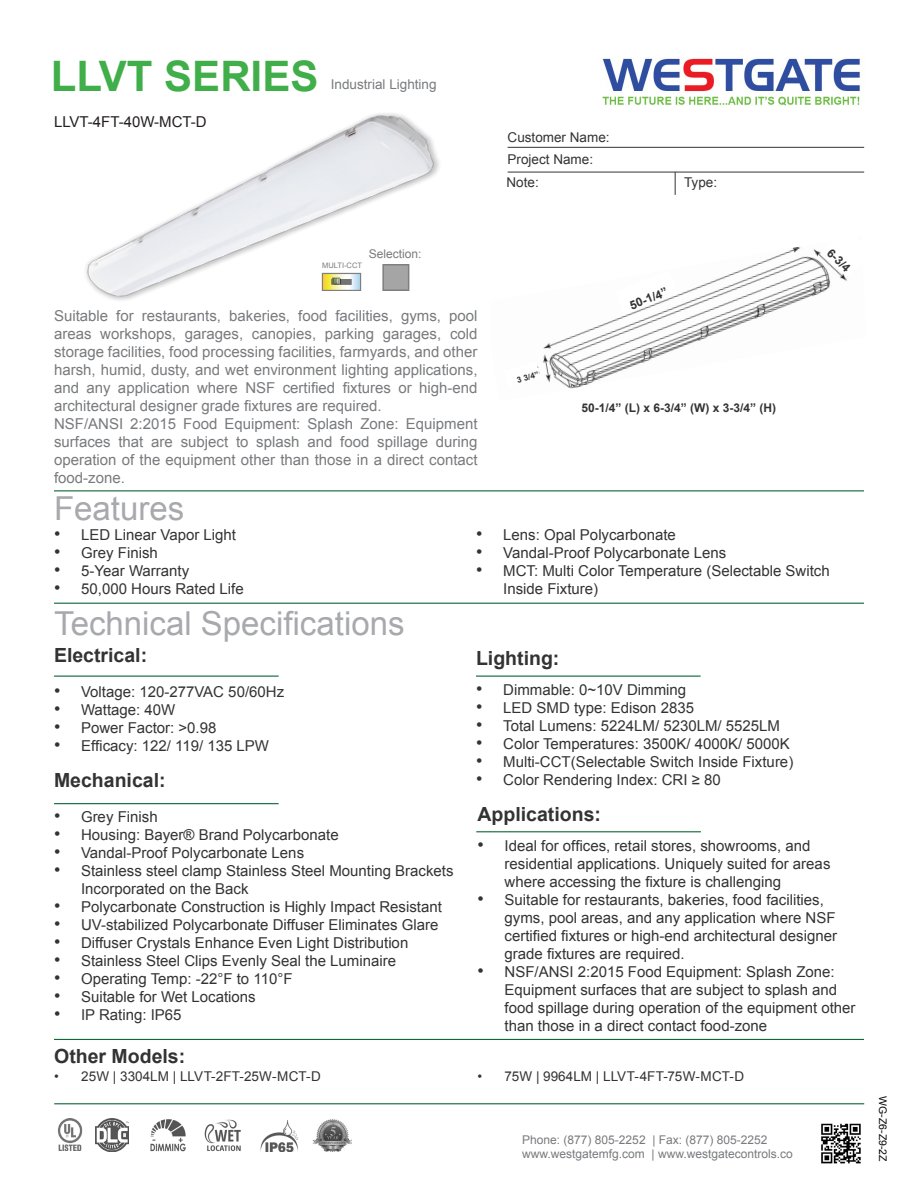
<style>
.page{position:relative;width:918px;height:1188px;background:#fff}
.page>*{position:absolute;margin:0;border:0;box-sizing:border-box;transform-origin:0 0}
.t1{font:700 42px "Arial";color:#40ae49}
.t2{font:33px "Arial";color:#a8a9ad}
.t3{font:700 19.5px "Arial";color:#333}
.t4{font:15px/18px "Arial";color:#333}
.t5{font:15px/18px "Arial";color:#323332}
.t6{font:15px/18px "Arial";color:#787a7d;text-align:justify}
.t7{font:15px "Arial";color:#231f20}
.t8{font:13.5px "Arial";color:#333}
.t9{font:13.5px "Arial";color:#787a7d}
.t10{font:12px "Arial";color:#787a7d}
.t11{font:700 12px "Arial";color:#333}
.t12{font:10.5px "Arial";color:#040503}
.t13{font:700 8.25px "Arial";color:#333}
.t14{font:7.5px "Arial";color:#787a7d}
.s1{font-size:18px}
.s2{color:#323332}
</style>
<div class="page">
<img style="left:86px;top:113px;width:353px;height:188px">
<hr style="left:54px;top:490px;width:810px;height:1px;background:#0d6736">
<hr style="left:508px;top:147px;width:356px;height:1px;background:#333">
<svg style="left:675px;top:173px;width:1px;height:22px"></svg>
<hr style="left:508px;top:172px;width:356px;height:1px;background:#333">
<hr style="left:54px;top:603px;width:810px;height:1px;background:#0d6736">
<hr style="left:54px;top:676px;width:225px;height:1px;background:#0d6736">
<hr style="left:476px;top:676px;width:225px;height:1px;background:#0d6736">
<hr style="left:54px;top:803px;width:225px;height:1px;background:#0d6736">
<img style="left:602px;top:58px;width:258px;height:48px">
<hr style="left:54px;top:1103px;width:810px;height:1px;background:#0d6736">
<img style="left:821px;top:1123px;width:40px;height:41px">
<img style="left:543px;top:246px;width:304px;height:143px">
<svg style="left:615px;top:270px;width:63px;height:45px"></svg>
<svg style="left:821px;top:246px;width:26px;height:31px"></svg>
<img style="left:324px;top:275px;width:35px;height:14px">
<div style="left:322px;top:273px;width:39px;height:18px;border:1px solid #7f7f7f"></div>
<hr style="left:54px;top:1039px;width:810px;height:1px;background:#0d6736">
<div style="left:382px;top:264px;width:27px;height:27px;background:#a6a5a5;border:2px solid #7f7f7f"></div>
<img style="left:150px;top:1119px;width:36px;height:33px">
<img style="left:204px;top:1119px;width:37px;height:32px">
<img style="left:58px;top:1119px;width:25px;height:32px">
<img style="left:96px;top:1119px;width:33px;height:33px">
<img style="left:260px;top:1120px;width:39px;height:32px">
<img style="left:313px;top:1119px;width:39px;height:33px">
<hr style="left:476px;top:831px;width:225px;height:1px;background:#0d6736">
<p class="t1" style="left:51px;top:48px;width:269px">LLVT SERIES</p>
<p class="t7" style="left:54px;top:112px;width:154px">LLVT-4FT-40W-MCT-D</p>
<p class="t9" style="left:331px;top:75px;width:107px">Industrial Lighting</p>
<p class="t10" style="left:369px;top:246px;width:54px">Selection:</p>
<p class="t14" style="left:322px;top:261px;width:41px">MULTI-CCT</p>
<p class="t6" style="left:54px;top:307px;width:425px">Suitable for restaurants, bakeries, food facilities, gyms, pool areas workshops, garages, canopies, parking garages, cold storage facilities, food processing facilities, farmyards, and other harsh, humid, dusty, and wet environment lighting applications, and any application where NSF certified fixtures or high-end architectural designer grade fixtures are required.</p>
<p class="t6" style="left:54px;top:415px;width:425px">NSF/ANSI 2:2015 Food Equipment: Splash Zone: Equipment surfaces that are subject to splash and food spillage during operation of the equipment other than those in a direct contact food-zone.</p>
<p class="t2" style="left:54px;top:487px;width:132px">Features</p>
<p class="t8" style="left:508px;top:128px;width:104px">Customer Name:</p>
<p class="t8" style="left:508px;top:150px;width:87px">Project Name:</p>
<p class="t8" style="left:507px;top:173px;width:34px">Note:</p>
<p class="t8" style="left:684px;top:173px;width:35px">Type:</p>
<p class="t13" style="left:516px;top:375px;width:24px;rotate:-15deg">3 3/4”</p>
<p class="t11" style="left:627px;top:299px;width:42px;rotate:-22deg">50-1/4”</p>
<p class="t11" style="left:582px;top:400px;width:196px">50-1/4” (L) x 6-3/4” (W) x 3-3/4” (H)</p>
<p class="t11" style="left:835px;top:245px;width:29px;rotate:44deg">6-3/4</p>
<p class="t4" style="left:54px;top:526px;width:183px"><span class="s1">•</span> LED Linear Vapor Light</p>
<p class="t4" style="left:54px;top:544px;width:105px"><span class="s1">•</span> Grey Finish</p>
<p class="t4" style="left:54px;top:562px;width:137px"><span class="s1">•</span> 5-Year Warranty</p>
<p class="t4" style="left:54px;top:580px;width:191px"><span class="s1">•</span> 50,000 Hours Rated Life</p>
<p class="t2" style="left:54px;top:602px;width:352px">Technical Specifications</p>
<p class="t3" style="left:54px;top:643px;width:95px">Electrical:</p>
<p class="t4" style="left:54px;top:683px;width:232px"><span class="s1">•</span> Voltage: 120-277VAC 50/60Hz</p>
<p class="t4" style="left:54px;top:701px;width:123px"><span class="s1">•</span> Wattage: 40W</p>
<p class="t4" style="left:54px;top:719px;width:164px"><span class="s1">•</span> Power Factor: &gt;0.98</p>
<p class="t4" style="left:54px;top:737px;width:217px"><span class="s1">•</span> Efficacy: 122/ 119/ 135 LPW</p>
<p class="t3" style="left:54px;top:767px;width:113px">Mechanical:</p>
<p class="t4" style="left:54px;top:808px;width:105px"><span class="s1">•</span> Grey Finish</p>
<p class="t4" style="left:54px;top:826px;width:286px"><span class="s1">•</span> Housing: Bayer® Brand Polycarbonate</p>
<p class="t4" style="left:54px;top:844px;width:252px"><span class="s1">•</span> Vandal-Proof Polycarbonate Lens</p>
<p class="t4" style="left:81px;top:862px;width:374px;text-indent:-27px"><span class="s1">•</span> Stainless steel clamp Stainless Steel Mounting Brackets<br>Incorporated on the Back</p>
<p class="t4" style="left:54px;top:898px;width:389px"><span class="s1">•</span> Polycarbonate Construction is Highly Impact Resistant</p>
<p class="t4" style="left:54px;top:916px;width:386px"><span class="s1">•</span> UV-stabilized Polycarbonate Diffuser Eliminates Glare</p>
<p class="t4" style="left:54px;top:934px;width:356px"><span class="s1">•</span> Diffuser Crystals Enhance Even Light Distribution</p>
<p class="t4" style="left:54px;top:952px;width:344px"><span class="s1">•</span> Stainless Steel Clips Evenly Seal the Luminaire</p>
<p class="t4" style="left:54px;top:970px;width:240px"><span class="s1">•</span> Operating Temp: -22°F to 110°F</p>
<p class="t4" style="left:54px;top:988px;width:203px"><span class="s1">•</span> Suitable for Wet Locations</p>
<p class="t5" style="left:54px;top:1006px;width:129px"><span class="s1">•</span> IP Rating: IP65</p>
<p class="t4" style="left:476px;top:526px;width:201px"><span class="s1">•</span> Lens: Opal Polycarbonate</p>
<p class="t4" style="left:476px;top:544px;width:252px"><span class="s1">•</span> Vandal-Proof Polycarbonate Lens</p>
<p class="t5" style="left:503px;top:562px;width:328px;text-indent:-27px"><span class="s1">•</span> MCT: Multi Color Temperature (Selectable Switch<br>Inside Fixture)</p>
<p class="t3" style="left:476px;top:646px;width:85px">Lighting:</p>
<p class="t5" style="left:476px;top:681px;width:211px"><span class="s1">•</span> Dimmable: 0~10V Dimming</p>
<p class="t5" style="left:476px;top:699px;width:219px"><span class="s1">•</span> LED SMD type: Edison 2835</p>
<p class="t5" style="left:476px;top:717px;width:305px"><span class="s1">•</span> Total Lumens: 5224LM/ 5230LM/ 5525LM</p>
<p class="t5" style="left:476px;top:735px;width:315px"><span class="s1">•</span> Color Temperatures: 3500K/ 4000K/ 5000K</p>
<p class="t5" style="left:476px;top:753px;width:319px"><span class="s1">•</span> Multi-CCT(Selectable Switch Inside Fixture)</p>
<p class="t5" style="left:476px;top:771px;width:246px"><span class="s1">•</span> Color Rendering Index: CRI ≥ 80</p>
<p class="t3" style="left:478px;top:801px;width:125px">Applications:</p>
<p class="t4" style="left:505px;top:837px;width:327px;text-indent:-27px"><span class="s1">•</span> Ideal for offices, retail stores, showrooms, and residential applications. Uniquely suited for areas where accessing the fixture is challenging</p>
<p class="t5" style="left:505px;top:891px;width:334px;text-indent:-27px"><span class="s1">•</span> Suitable for restaurants, bakeries, food facilities, gyms, pool areas, and any application where NSF certified fixtures or high-end architectural designer grade fixtures are required.</p>
<p class="t5" style="left:505px;top:963px;width:353px;text-indent:-27px"><span class="s1">•</span> NSF/ANSI 2:2015 Food Equipment: Splash Zone:<br>Equipment surfaces that are subject to splash and food spillage during operation of the equipment other than those in a direct contact food-zone</p>
<p class="t3" style="left:54px;top:1043px;width:133px">Other Models:</p>
<p class="t8" style="left:54px;top:1067px;width:268px">• 25W | <span class="s2">3304LM</span> | LLVT-2FT-25W-MCT-D</p>
<p class="t8" style="left:478px;top:1067px;width:268px">• 75W | <span class="s2">9964LM</span> | LLVT-4FT-75W-MCT-D</p>
<p class="t10" style="left:522px;top:1132px;width:247px">Phone: (877) 805-2252 | Fax: (877) 805-2252</p>
<p class="t10" style="left:522px;top:1146px;width:272px">www.westgatemfg.com | www.westgatecontrols.co</p>
<p class="t12" style="left:890px;top:1096px;width:67px;rotate:90deg">WG-Z6-Z9-2Z</p>
</div>
